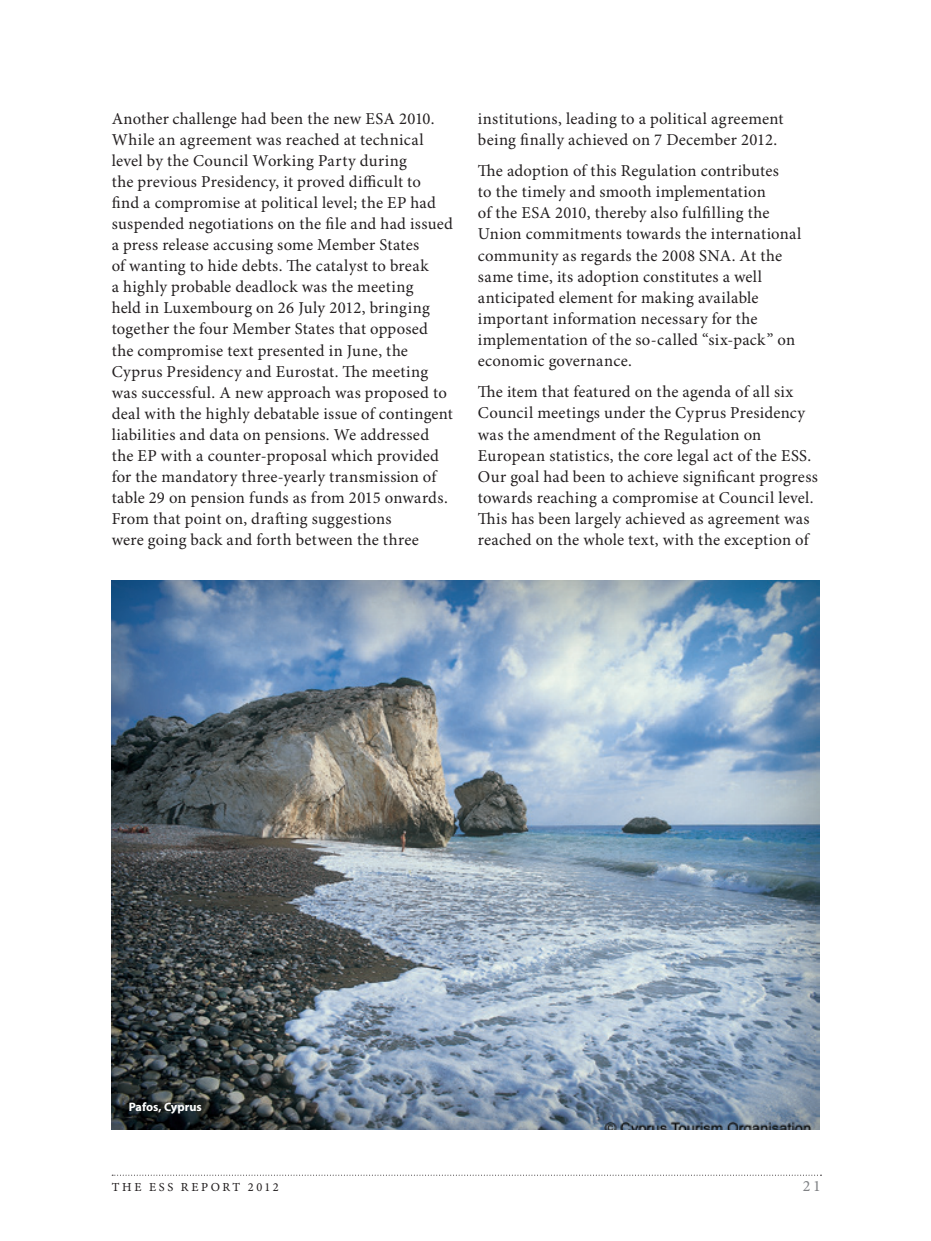
<style>
.page{position:relative;width:931px;height:1241px;background:#fff}
.page>*{position:absolute;margin:0;border:0;box-sizing:border-box;transform-origin:0 0}
.body_1{font:16.62px/21px "Minion Pro";letter-spacing:.015em;color:#231f20}
.t1{font:15.75px "Minion Pro Capt";color:#808285}
.t2{font:12.25px "Minion Pro Capt";letter-spacing:.215em;color:#231f20}
.t3{font:700 12.25px "Myriad Pro";color:#fff}
</style>
<div class="page">
<svg style="left:112px;top:1174px;width:709px;height:1px"></svg>
<div style="left:108px;top:578px;width:711px;height:551px;background:#231f20;opacity:.5"></div>
<p class="body_1" style="left:112px;top:109px;width:342px">Another challenge had been the new ESA 2010.<br>While an agreement was reached at technical level by the Council Working Party during<br>the previous Presidency, it proved difficult to<br>find a compromise at political level; the EP had suspended negotiations on the file and had issued a press release accusing some Member States<br>of wanting to hide debts. The catalyst to break<br>a highly probable deadlock was the meeting<br>held in Luxembourg on 26 July 2012, bringing together the four Member States that opposed the compromise text presented in June, the Cyprus Presidency and Eurostat. The meeting was successful. A new approach was proposed to deal with the highly debatable issue of contingent liabilities and data on pensions. We addressed the EP with a counter-proposal which provided for the mandatory three-yearly transmission of table 29 on pension funds as from 2015 onwards.<br>From that point on, drafting suggestions<br>were going back and forth between the three</p>
<p class="body_1" style="left:477px;top:108px;width:307px">institutions, leading to a political agreement being finally achieved on 7 December 2012.</p>
<p class="body_1" style="left:477px;top:161px;width:325px">The adoption of this Regulation contributes<br>to the timely and smooth implementation<br>of the ESA 2010, thereby also fulfilling the Union commitments towards the international community as regards the 2008 SNA. At the same time, its adoption constitutes a well anticipated element for making available important information necessary for the implementation of the so-called “six-pack” on economic governance.</p>
<p class="body_1" style="left:477px;top:382px;width:341px">The item that featured on the agenda of all six Council meetings under the Cyprus Presidency was the amendment of the Regulation on European statistics, the core legal act of the ESS.<br>Our goal had been to achieve significant progress towards reaching a compromise at Council level.<br>This has been largely achieved as agreement was reached on the whole text, with the exception of</p>
<p class="t3" style="left:129px;top:1099px;width:75px">Pafos, Cyprus</p>
<p class="t2" style="left:112px;top:1178px;width:168px">THE ESS REPORT 2012</p>
<p class="t1" style="left:802px;top:1175px;width:19px">21</p>
</div>
